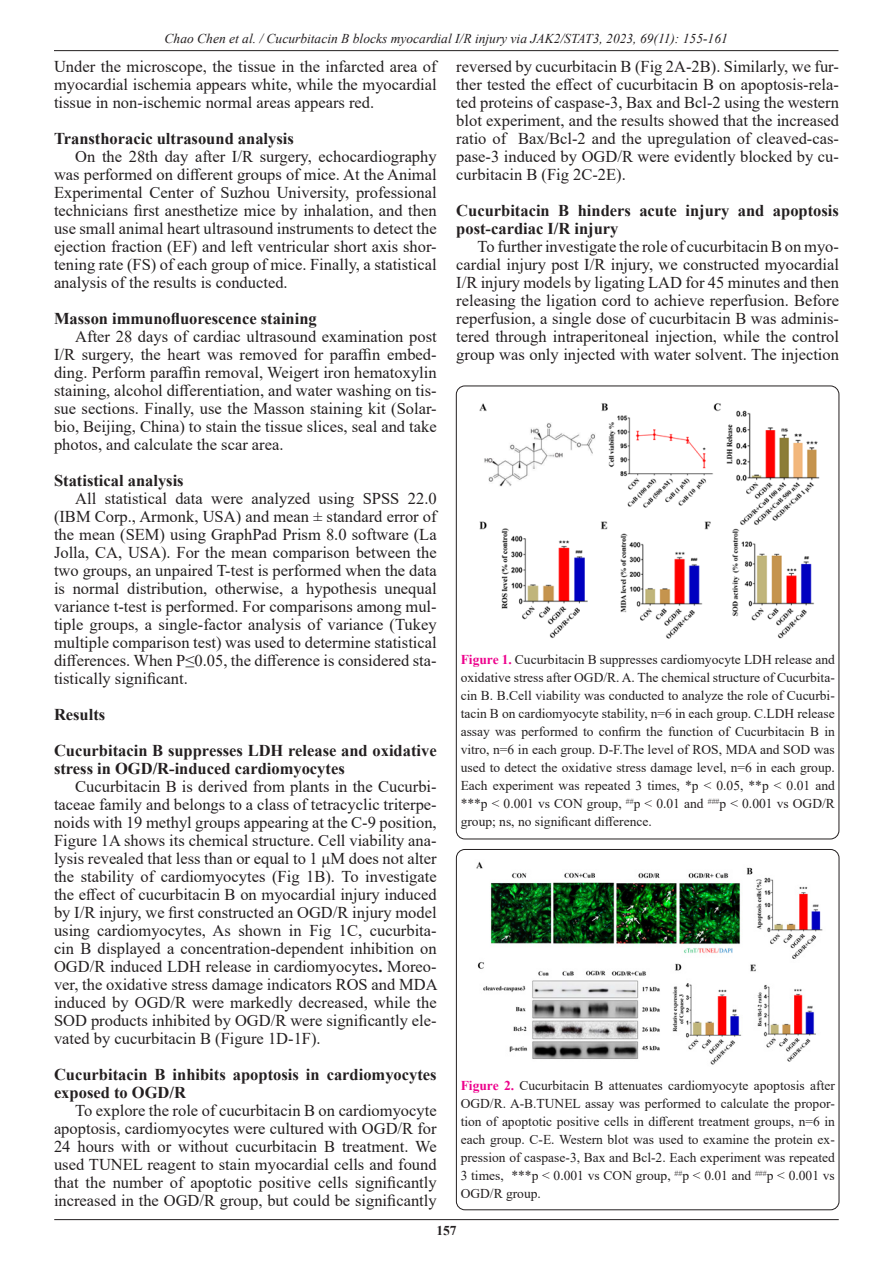
<style>
.page{position:relative;width:893px;height:1263px;background:#fff}
.page>*{position:absolute;margin:0;border:0;box-sizing:border-box;transform-origin:0 0}
.t1{font:16.5px/18px "Times New Roman";color:#231f20;text-align:justify}
.t2{font:700 16.5px/18px "Times New Roman";color:#231f20}
.t3{font:13.5px/18px "Times New Roman";color:#231f20;text-align:justify}
.t4{font:italic 13.5px "Times New Roman";color:#231f20}
.t5{font:700 13.5px "Times New Roman";color:#231f20}
.s1{font-weight:700}
.s2{font-weight:700;color:#ed028c}
</style>
<div class="page">
<hr style="left:54px;top:50px;width:784px;height:1px;background:#231f20">
<hr style="left:54px;top:1219px;width:785px;height:1px;background:#231f20">
<div style="left:456px;top:849px;width:383px;height:361px;border:1px solid #231f20;border-radius:9px"></div>
<img style="left:479px;top:403px;width:341px;height:236px">
<img style="left:476px;top:861px;width:347px;height:204px">
<p class="t4" style="left:165px;top:29px;width:565px">Chao Chen et al. / Cucurbitacin B blocks myocardial I/R injury via JAK2/STAT3, 2023, 69(11): 155-161</p>
<p class="t1" style="left:456px;top:57px;width:384px">reversed by cucurbitacin B (Fig 2A-2B). Similarly, we fur&shy;ther tested the effect of cucurbitacin B on apoptosis-rela&shy;ted proteins of caspase-3, Bax and Bcl-2 using the western blot experiment, and the results showed that the increased ratio of Bax/Bcl-2 and the upregulation of cleaved-cas&shy;pase-3 induced by OGD/R were evidently blocked by cu&shy;curbitacin B (Fig 2C-2E).</p>
<p class="t2" style="left:456px;top:201px;width:384px">Cucurbitacin B hinders acute injury and apoptosis post-cardiac I/R injury</p>
<p class="t1" style="left:456px;top:237px;width:384px;text-indent:21px">To further investigate the role of cucurbitacin B on myo&shy;cardial injury post I/R injury, we constructed myocardial I/R injury models by ligating LAD for 45 minutes and then releasing the ligation cord to achieve reperfusion. Before reperfusion, a single dose of cucurbitacin B was adminis&shy;tered through intraperitoneal injection, while the control group was only injected with water solvent. The injection</p>
<p class="t1" style="left:54px;top:57px;width:384px">Under the microscope, the tissue in the infarcted area of myocardial ischemia appears white, while the myocardial tissue in non-ischemic normal areas appears red.</p>
<p class="t2" style="left:54px;top:129px;width:241px">Transthoracic ultrasound analysis</p>
<p class="t1" style="left:54px;top:147px;width:384px;text-indent:21px">On the 28th day after I/R surgery, echocardiography was performed on different groups of mice. At the Animal Experimental Center of Suzhou University, professional technicians first anesthetize mice by inhalation, and then use small animal heart ultrasound instruments to detect the ejection fraction (EF) and left ventricular short axis shor&shy;tening rate (FS) of each group of mice. Finally, a statistical analysis of the results is conducted.</p>
<p class="t2" style="left:54px;top:309px;width:264px">Masson immunofluorescence staining</p>
<p class="t1" style="left:54px;top:327px;width:384px;text-indent:21px">After 28 days of cardiac ultrasound examination post I/R surgery, the heart was removed for paraffin embed&shy;ding. Perform paraffin removal, Weigert iron hematoxylin staining, alcohol differentiation, and water washing on tis&shy;sue sections. Finally, use the Masson staining kit (Solar&shy;bio, Beijing, China) to stain the tissue slices, seal and take photos, and calculate the scar area.</p>
<p class="t2" style="left:54px;top:471px;width:131px">Statistical analysis</p>
<p class="t1" style="left:54px;top:489px;width:384px;text-indent:21px">All statistical data were analyzed using SPSS 22.0 (IBM Corp., Armonk, USA) and mean ± standard error of the mean (SEM) using GraphPad Prism 8.0 software (La Jolla, CA, USA). For the mean comparison between the two groups, an unpaired T-test is performed when the data is normal distribution, otherwise, a hypothesis unequal variance t-test is performed. For comparisons among mul&shy;tiple groups, a single-factor analysis of variance (Tukey multiple comparison test) was used to determine statistical differences. When P≤0.05, the difference is considered sta&shy;tistically significant.</p>
<p class="t2" style="left:54px;top:705px;width:53px">Results</p>
<p class="t2" style="left:54px;top:741px;width:384px">Cucurbitacin B suppresses LDH release and oxidative stress in OGD/R-induced cardiomyocytes</p>
<p class="t1" style="left:54px;top:777px;width:385px;text-indent:21px">Cucurbitacin B is derived from plants in the Cucurbi&shy;taceae family and belongs to a class of tetracyclic triterpe&shy;noids with 19 methyl groups appearing at the C-9 position, Figure 1A shows its chemical structure. Cell viability ana&shy;lysis revealed that less than or equal to 1 μM does not alter the stability of cardiomyocytes (Fig 1B). To investigate the effect of cucurbitacin B on myocardial injury induced by I/R injury, we first constructed an OGD/R injury model using cardiomyocytes, As shown in Fig 1C, cucurbita&shy;cin B displayed a concentration-dependent inhibition on OGD/R induced LDH release in cardiomyocytes<span class="s1">.</span> Moreo&shy;ver, the oxidative stress damage indicators ROS and MDA induced by OGD/R were markedly decreased, while the SOD products inhibited by OGD/R were significantly ele&shy;vated by cucurbitacin B (Figure 1D-1F).</p>
<p class="t2" style="left:54px;top:1065px;width:384px">Cucurbitacin B inhibits apoptosis in cardiomyocytes exposed to OGD/R</p>
<p class="t1" style="left:54px;top:1101px;width:384px;text-indent:21px">To explore the role of cucurbitacin B on cardiomyocyte apoptosis, cardiomyocytes were cultured with OGD/R for 24 hours with or without cucurbitacin B treatment. We used TUNEL reagent to stain myocardial cells and found that the number of apoptotic positive cells significantly increased in the OGD/R group, but could be significantly</p>
<p class="t3" style="left:461px;top:650px;width:376px"><span class="s2">Figure 1.</span> Cucurbitacin B suppresses cardiomyocyte LDH release and oxidative stress after OGD/R. A. The chemical structure of Cucurbita&shy;cin B. B.Cell viability was conducted to analyze the role of Cucurbi&shy;tacin B on cardiomyocyte stability, n=6 in each group. C.LDH release assay was performed to confirm the function of Cucurbitacin B in vitro, n=6 in each group. D-F.The level of ROS, MDA and SOD was used to detect the oxidative stress damage level, n=6 in each group.<br>Each experiment was repeated 3 times, *p &lt; 0.05, **p &lt; 0.01 and ***p &lt; 0.001 vs CON group, <sup>##</sup>p &lt; 0.01 and <sup>###</sup>p &lt; 0.001 vs OGD/R group; ns, no significant difference.</p>
<p class="t3" style="left:461px;top:1076px;width:376px"><span class="s2">Figure 2.</span> Cucurbitacin B attenuates cardiomyocyte apoptosis after OGD/R. A-B.TUNEL assay was performed to calculate the propor&shy;tion of apoptotic positive cells in different treatment groups, n=6 in each group. C-E. Western blot was used to examine the protein ex&shy;pression of caspase-3, Bax and Bcl-2. Each experiment was repeated 3 times, ***p &lt; 0.001 vs CON group, <sup>##</sup>p &lt; 0.01 and <sup>###</sup>p &lt; 0.001 vs OGD/R group.</p>
<p class="t5" style="left:436px;top:1220px;width:22px">157</p>
</div>
